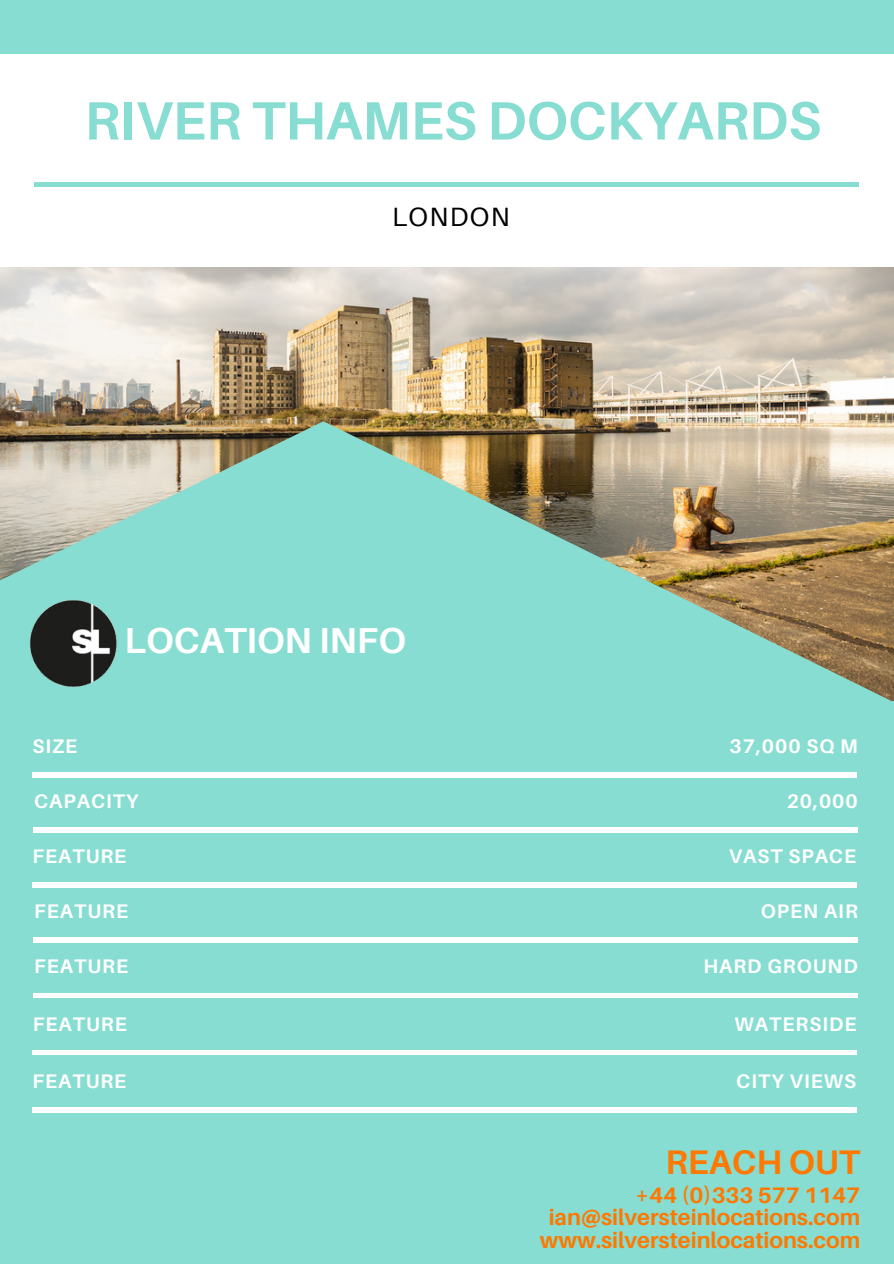
<style>
.page{position:relative;width:894px;height:1264px;background:#fff}
.page>*{position:absolute;margin:0;border:0;box-sizing:border-box;transform-origin:0 0}
.t1{font:700 53.85px "Aileron";color:#87ddd1}
.t2{font:700 36px "Aileron";color:#fff}
.t3{font:700 34.2px "Aileron";color:#ff7800}
.t4{font:26.4px "Aileron";letter-spacing:.05em;color:#000}
.t5{font:700 22.35px "Aileron";color:#ff7800}
.t6{font:700 19.65px "Aileron";letter-spacing:.05em;color:#fff}
</style>
<div class="page">
<img style="left:0;top:267px;width:893px;height:154px">
<div style="left:35px;top:182px;width:823px;height:5px;background:#87ddd1"></div>
<div style="left:0;top:0;width:893px;height:54px;background:#87ddd1"></div>
<div style="left:0;top:701px;width:893px;height:562px;background:#87ddd1"></div>
<div style="left:32px;top:772px;width:823px;height:5px;background:#fff"></div>
<div style="left:34px;top:827px;width:823px;height:5px;background:#fff"></div>
<div style="left:32px;top:882px;width:823px;height:5px;background:#fff"></div>
<div style="left:34px;top:937px;width:823px;height:5px;background:#fff"></div>
<hr style="left:34px;top:993px;width:823px;height:4px;background:#fff">
<img style="left:0;top:421px;width:893px;height:280px">
<img style="left:21px;top:588px;width:109px;height:113px">
<hr style="left:32px;top:1050px;width:824px;height:4px;background:#fff">
<div style="left:32px;top:1107px;width:823px;height:5px;background:#fff"></div>
<p class="t1" style="left:84px;top:87px;width:737px">RIVER THAMES DOCKYARDS</p>
<p class="t4" style="left:392px;top:200px;width:119px">LONDON</p>
<p class="t2" style="left:124px;top:618px;width:283px">LOCATION INFO</p>
<p class="t6" style="left:32px;top:733px;width:46px">SIZE</p>
<p class="t6" style="left:729px;top:734px;width:130px">37,000 SQ M</p>
<p class="t6" style="left:34px;top:788px;width:106px">CAPACITY</p>
<p class="t6" style="left:786px;top:788px;width:73px">20,000</p>
<p class="t6" style="left:32px;top:844px;width:95px">FEATURE</p>
<p class="t6" style="left:728px;top:844px;width:129px">VAST SPACE</p>
<p class="t6" style="left:34px;top:899px;width:95px">FEATURE</p>
<p class="t6" style="left:760px;top:899px;width:98px">OPEN AIR</p>
<p class="t6" style="left:34px;top:954px;width:95px">FEATURE</p>
<p class="t6" style="left:703px;top:954px;width:156px">HARD GROUND</p>
<p class="t6" style="left:33px;top:1011px;width:95px">FEATURE</p>
<p class="t6" style="left:734px;top:1011px;width:123px">WATERSIDE</p>
<p class="t6" style="left:32px;top:1068px;width:95px">FEATURE</p>
<p class="t6" style="left:736px;top:1068px;width:121px">CITY VIEWS</p>
<p class="t3" style="left:665px;top:1140px;width:196px">REACH OUT</p>
<p class="t5" style="left:635px;top:1181px;width:226px">+44 (0)333 577 1147</p>
<p class="t5" style="left:548px;top:1203px;width:313px">ian@silversteinlocations.com</p>
<p class="t5" style="left:539px;top:1226px;width:322px">www.silversteinlocations.com</p>
</div>
